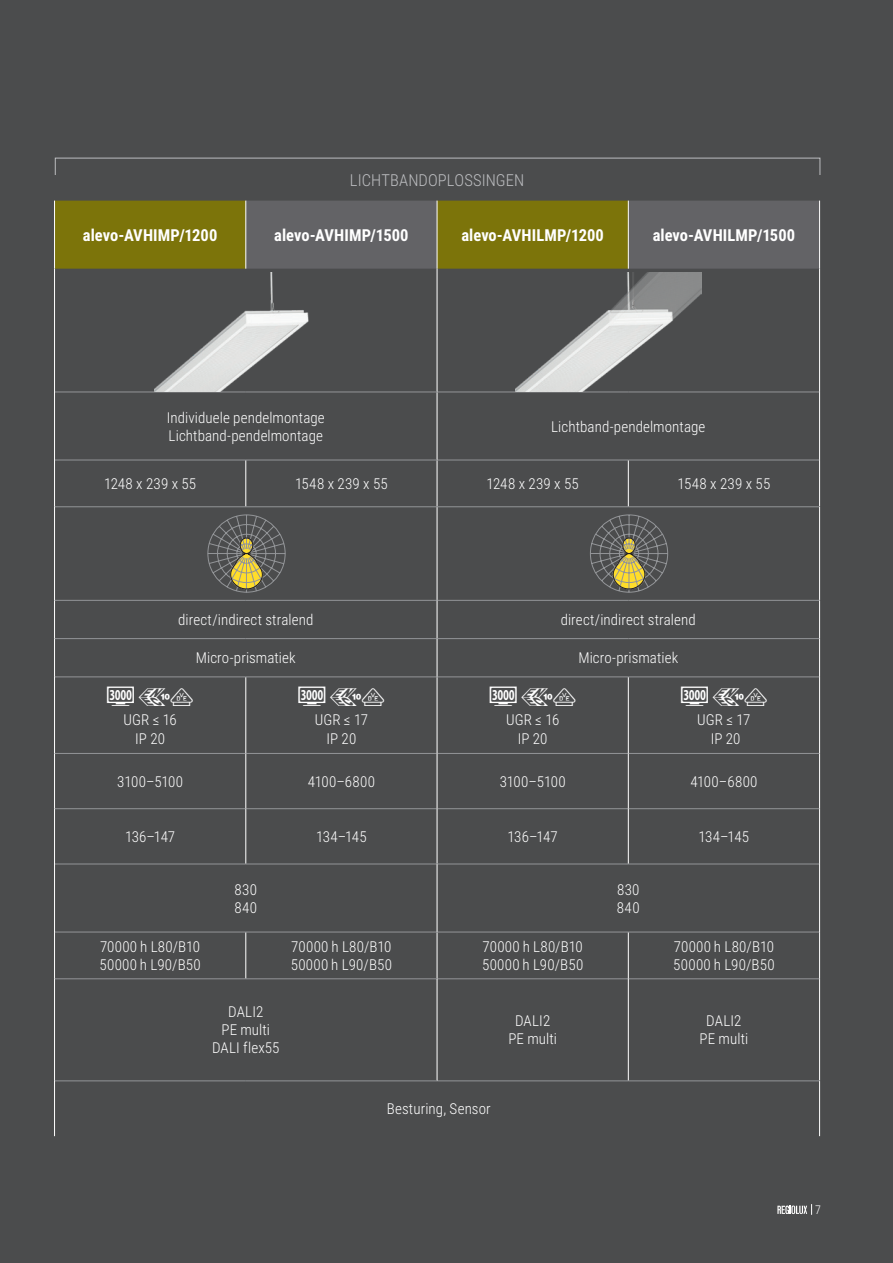
<style>
.page{position:relative;width:893px;height:1263px;background:#4b4c4d}
.page>*{position:absolute;margin:0;border:0;box-sizing:border-box;transform-origin:0 0}
.t1{font:27px "Regiolux EKLDTP";color:#fff}
.t2{font:700 16.5px "Roboto Condensed";letter-spacing:.005em;color:#fff}
.t3{font:300 16.5px "Roboto Condensed";letter-spacing:.005em;color:#bcbdc0}
.t4{font:300 15px/18px "Roboto Condensed";letter-spacing:.005em;color:#fff}
.t5{font:300 12px "Roboto Condensed";color:#fff}
</style>
<div class="page">
<svg style="left:777px;top:1204px;width:35px;height:11px"></svg>
<div style="left:55px;top:158px;width:765px;height:17px;border:1px solid #bcbdc0"></div>
<svg style="left:55px;top:201px;width:764px;height:68px;background:#6f6b38"></svg>
<hr style="left:437px;top:978px;width:191px;height:1px;background:#939598">
<hr style="left:819px;top:979px;width:1px;height:102px;background:#fff">
<hr style="left:437px;top:808px;width:191px;height:1px;background:#939598">
<hr style="left:629px;top:978px;width:190px;height:1px;background:#939598">
<hr style="left:819px;top:932px;width:1px;height:47px;background:#fff">
<hr style="left:55px;top:808px;width:191px;height:1px;background:#939598">
<hr style="left:245px;top:932px;width:1px;height:47px;background:#fff">
<hr style="left:819px;top:809px;width:1px;height:55px;background:#fff">
<hr style="left:245px;top:809px;width:1px;height:55px;background:#fff">
<hr style="left:437px;top:753px;width:191px;height:1px;background:#939598">
<hr style="left:629px;top:808px;width:190px;height:1px;background:#939598">
<hr style="left:55px;top:753px;width:191px;height:1px;background:#939598">
<hr style="left:246px;top:808px;width:191px;height:1px;background:#939598">
<hr style="left:819px;top:753px;width:1px;height:56px;background:#fff">
<hr style="left:245px;top:754px;width:1px;height:54px;background:#fff">
<hr style="left:819px;top:460px;width:1px;height:47px;background:#fff">
<hr style="left:629px;top:753px;width:190px;height:1px;background:#939598">
<hr style="left:246px;top:753px;width:191px;height:1px;background:#939598">
<hr style="left:245px;top:460px;width:1px;height:47px;background:#fff">
<hr style="left:819px;top:677px;width:1px;height:76px;background:#fff">
<hr style="left:245px;top:677px;width:1px;height:76px;background:#fff">
<hr style="left:819px;top:201px;width:1px;height:68px;background:#fff">
<hr style="left:245px;top:201px;width:1px;height:68px;background:#fff">
<hr style="left:437px;top:201px;width:1px;height:68px;background:#fff">
<hr style="left:437px;top:460px;width:1px;height:47px;background:#fff">
<hr style="left:628px;top:460px;width:1px;height:47px;background:#fff">
<hr style="left:437px;top:677px;width:1px;height:76px;background:#fff">
<hr style="left:628px;top:677px;width:1px;height:76px;background:#fff">
<hr style="left:437px;top:753px;width:1px;height:56px;background:#fff">
<hr style="left:628px;top:753px;width:1px;height:56px;background:#fff">
<hr style="left:437px;top:809px;width:1px;height:55px;background:#fff">
<hr style="left:628px;top:809px;width:1px;height:55px;background:#fff">
<hr style="left:437px;top:932px;width:1px;height:47px;background:#fff">
<hr style="left:628px;top:932px;width:1px;height:47px;background:#fff">
<hr style="left:628px;top:979px;width:1px;height:102px;background:#fff">
<hr style="left:437px;top:507px;width:1px;height:93px;background:#fff">
<hr style="left:819px;top:392px;width:1px;height:68px;background:#fff">
<hr style="left:437px;top:460px;width:191px;height:1px;background:#939598">
<hr style="left:628px;top:460px;width:191px;height:1px;background:#939598">
<hr style="left:437px;top:392px;width:1px;height:68px;background:#fff">
<hr style="left:55px;top:460px;width:191px;height:1px;background:#939598">
<hr style="left:246px;top:460px;width:191px;height:1px;background:#939598">
<hr style="left:819px;top:269px;width:1px;height:123px;background:#fff">
<hr style="left:437px;top:392px;width:191px;height:1px;background:#939598">
<hr style="left:628px;top:392px;width:191px;height:1px;background:#939598">
<hr style="left:437px;top:269px;width:1px;height:123px;background:#fff">
<hr style="left:55px;top:392px;width:191px;height:1px;background:#939598">
<hr style="left:246px;top:392px;width:191px;height:1px;background:#939598">
<hr style="left:55px;top:506px;width:191px;height:1px;background:#939598">
<hr style="left:246px;top:506px;width:191px;height:1px;background:#939598">
<hr style="left:437px;top:506px;width:191px;height:1px;background:#939598">
<hr style="left:628px;top:506px;width:192px;height:1px;background:#939598">
<hr style="left:819px;top:507px;width:1px;height:93px;background:#fff">
<hr style="left:437px;top:1080px;width:191px;height:1px;background:#939598">
<hr style="left:628px;top:1080px;width:192px;height:1px;background:#939598">
<hr style="left:819px;top:1081px;width:1px;height:55px;background:#fff">
<hr style="left:628px;top:201px;width:1px;height:68px;background:#fff">
<hr style="left:55px;top:600px;width:191px;height:1px;background:#939598">
<hr style="left:246px;top:600px;width:191px;height:1px;background:#939598">
<hr style="left:437px;top:600px;width:191px;height:1px;background:#939598">
<hr style="left:628px;top:600px;width:192px;height:1px;background:#939598">
<hr style="left:437px;top:600px;width:1px;height:38px;background:#fff">
<hr style="left:819px;top:600px;width:1px;height:39px;background:#fff">
<hr style="left:55px;top:978px;width:191px;height:1px;background:#939598">
<hr style="left:246px;top:978px;width:191px;height:1px;background:#939598">
<hr style="left:437px;top:979px;width:1px;height:102px;background:#fff">
<hr style="left:55px;top:1080px;width:191px;height:1px;background:#939598">
<hr style="left:246px;top:1080px;width:191px;height:1px;background:#939598">
<hr style="left:55px;top:638px;width:191px;height:1px;background:#939598">
<hr style="left:246px;top:638px;width:191px;height:1px;background:#939598">
<hr style="left:55px;top:677px;width:191px;height:1px;background:#939598">
<hr style="left:246px;top:677px;width:191px;height:1px;background:#939598">
<hr style="left:437px;top:638px;width:191px;height:1px;background:#939598">
<hr style="left:628px;top:638px;width:191px;height:1px;background:#939598">
<hr style="left:437px;top:677px;width:191px;height:1px;background:#939598">
<hr style="left:628px;top:677px;width:191px;height:1px;background:#939598">
<hr style="left:437px;top:639px;width:1px;height:38px;background:#fff">
<hr style="left:819px;top:639px;width:1px;height:38px;background:#fff">
<hr style="left:55px;top:864px;width:191px;height:1px;background:#939598">
<hr style="left:246px;top:864px;width:191px;height:1px;background:#939598">
<hr style="left:55px;top:932px;width:191px;height:1px;background:#939598">
<hr style="left:246px;top:932px;width:191px;height:1px;background:#939598">
<hr style="left:437px;top:864px;width:191px;height:1px;background:#939598">
<hr style="left:628px;top:864px;width:191px;height:1px;background:#939598">
<hr style="left:437px;top:932px;width:191px;height:1px;background:#939598">
<hr style="left:628px;top:932px;width:191px;height:1px;background:#939598">
<hr style="left:437px;top:864px;width:1px;height:68px;background:#fff">
<hr style="left:819px;top:864px;width:1px;height:68px;background:#fff">
<hr style="left:54px;top:201px;width:1px;height:68px;background:#fff">
<hr style="left:54px;top:269px;width:1px;height:123px;background:#fff">
<hr style="left:54px;top:392px;width:1px;height:68px;background:#fff">
<hr style="left:54px;top:460px;width:1px;height:47px;background:#fff">
<hr style="left:54px;top:507px;width:1px;height:93px;background:#fff">
<hr style="left:54px;top:600px;width:1px;height:39px;background:#fff">
<hr style="left:54px;top:639px;width:1px;height:38px;background:#fff">
<hr style="left:54px;top:677px;width:1px;height:76px;background:#fff">
<hr style="left:54px;top:753px;width:1px;height:56px;background:#fff">
<hr style="left:54px;top:809px;width:1px;height:55px;background:#fff">
<hr style="left:54px;top:864px;width:1px;height:68px;background:#fff">
<hr style="left:54px;top:932px;width:1px;height:47px;background:#fff">
<hr style="left:54px;top:979px;width:1px;height:102px;background:#fff">
<hr style="left:54px;top:1081px;width:1px;height:55px;background:#fff">
<img style="left:154px;top:273px;width:183px;height:119px">
<img style="left:515px;top:273px;width:186px;height:119px">
<svg style="left:207px;top:514px;width:79px;height:79px"></svg>
<svg style="left:590px;top:514px;width:78px;height:79px"></svg>
<p class="t3" style="left:350px;top:168px;width:176px">LICHTBANDOPLOSSINGEN</p>
<p class="t2" style="left:83px;top:223px;width:136px">alevo-AVHIMP/1200</p>
<p class="t2" style="left:274px;top:223px;width:136px">alevo-AVHIMP/1500</p>
<p class="t2" style="left:461px;top:223px;width:144px">alevo-AVHILMP/1200</p>
<p class="t2" style="left:653px;top:223px;width:144px">alevo-AVHILMP/1500</p>
<p class="t4" style="left:167px;top:408px;width:160px">Individuele pendelmontage<br>Lichtband-pendelmontage</p>
<p class="t4" style="left:551px;top:417px;width:156px">Lichtband-pendelmontage</p>
<p class="t4" style="left:104px;top:474px;width:94px">1248 x 239 x 55</p>
<p class="t4" style="left:295px;top:474px;width:94px">1548 x 239 x 55</p>
<p class="t4" style="left:487px;top:474px;width:94px">1248 x 239 x 55</p>
<p class="t4" style="left:678px;top:474px;width:94px">1548 x 239 x 55</p>
<p class="t4" style="left:178px;top:610px;width:137px">direct/indirect stralend</p>
<p class="t4" style="left:561px;top:610px;width:137px">direct/indirect stralend</p>
<p class="t4" style="left:196px;top:648px;width:101px">Micro-prismatiek</p>
<p class="t4" style="left:578px;top:648px;width:101px">Micro-prismatiek</p>
<h1 class="t1" style="left:106px;top:681px;width:90px">´=</h1>
<p class="t4" style="left:124px;top:710px;width:55px;line-height:18.8px;text-align:center">UGR ≤ 16<br>IP 20</p>
<h1 class="t1" style="left:297px;top:681px;width:90px">´=</h1>
<p class="t4" style="left:315px;top:710px;width:55px;line-height:18.8px;text-align:center">UGR ≤ 17<br>IP 20</p>
<h1 class="t1" style="left:488px;top:681px;width:90px">´=</h1>
<p class="t4" style="left:506px;top:710px;width:55px;line-height:18.8px;text-align:center">UGR ≤ 16<br>IP 20</p>
<h1 class="t1" style="left:680px;top:681px;width:90px">´=</h1>
<p class="t4" style="left:697px;top:710px;width:55px;line-height:18.8px;text-align:center">UGR ≤ 17<br>IP 20</p>
<p class="t4" style="left:117px;top:772px;width:67px">3100–5100</p>
<p class="t4" style="left:308px;top:772px;width:69px">4100–6800</p>
<p class="t4" style="left:500px;top:772px;width:67px">3100–5100</p>
<p class="t4" style="left:690px;top:772px;width:69px">4100–6800</p>
<p class="t4" style="left:125px;top:827px;width:52px">136–147</p>
<p class="t4" style="left:316px;top:827px;width:52px">134–145</p>
<p class="t4" style="left:508px;top:827px;width:52px">136–147</p>
<p class="t4" style="left:699px;top:827px;width:52px">134–145</p>
<p class="t4" style="left:234px;top:880px;width:24px">830<br>840</p>
<p class="t4" style="left:617px;top:880px;width:24px">830<br>840</p>
<p class="t4" style="left:100px;top:937px;width:103px">70000 h L80/B10<br>50000 h L90/B50</p>
<p class="t4" style="left:291px;top:937px;width:103px">70000 h L80/B10<br>50000 h L90/B50</p>
<p class="t4" style="left:482px;top:937px;width:103px">70000 h L80/B10<br>50000 h L90/B50</p>
<p class="t4" style="left:673px;top:937px;width:103px">70000 h L80/B10<br>50000 h L90/B50</p>
<p class="t4" style="left:212px;top:1002px;width:69px;text-align:center">DALI2<br>PE multi<br>DALI flex55</p>
<p class="t4" style="left:508px;top:1011px;width:50px;text-align:center">DALI2<br>PE multi</p>
<p class="t4" style="left:700px;top:1011px;width:50px;text-align:center">DALI2<br>PE multi</p>
<p class="t4" style="left:387px;top:1099px;width:105px">Besturing, Sensor</p>
<p class="t5" style="left:815px;top:1201px;width:7px">7</p>
</div>
